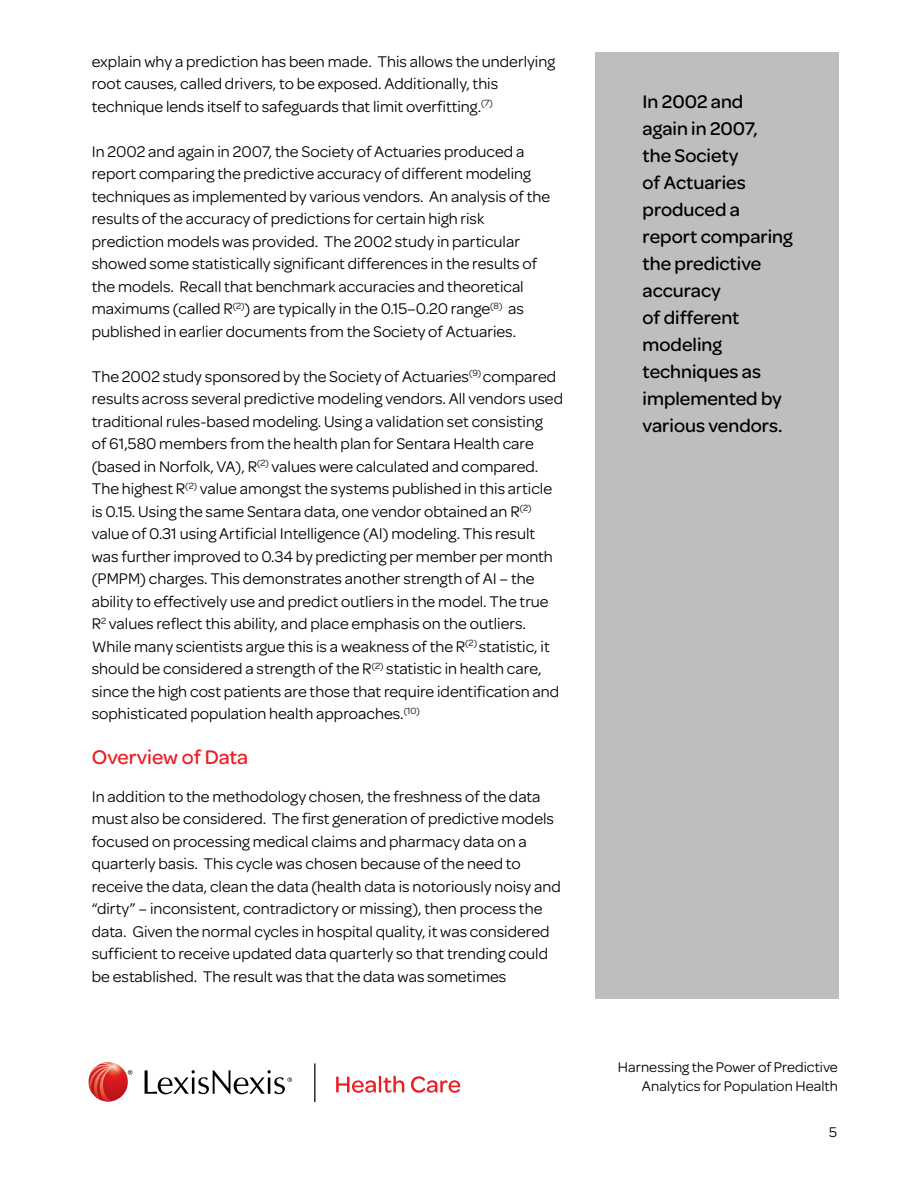
<style>
.page{position:relative;width:918px;height:1188px;background:#fff}
.page>*{position:absolute;margin:0;border:0;box-sizing:border-box;transform-origin:0 0}
.t1{font:500 21px "Omnes";color:#ed1d24}
.t2{font:500 19.5px/27px "Omnes";color:#000}
.t3{font:16.5px/22.5px "Omnes";color:#000}
.t4{font:15px/19.5px "Omnes";color:#000;text-align:right}
</style>
<div class="page">
<div style="left:596px;top:53px;width:243px;height:946px;background:#bcbec0"></div>
<svg style="left:336px;top:1076px;width:68px;height:17px"></svg>
<svg style="left:411px;top:1076px;width:49px;height:17px"></svg>
<svg style="left:128px;top:1070px;width:4px;height:5px"></svg>
<svg style="left:145px;top:1070px;width:147px;height:24px"></svg>
<img style="left:89px;top:1062px;width:39px;height:40px;border-radius:20px">
<img style="left:89px;top:1063px;width:32px;height:39px">
<hr style="left:314px;top:1063px;width:1px;height:39px;background:#000">
<p class="t3" style="left:92px;top:49px;width:465px">explain why a prediction has been made. This allows the underlying root causes, called drivers, to be exposed. Additionally, this technique lends itself to safeguards that limit overfitting.<sup>(7)</sup></p>
<p class="t3" style="left:92px;top:139px;width:460px">In 2002 and again in 2007, the Society of Actuaries produced a report comparing the predictive accuracy of different modeling techniques as implemented by various vendors. An analysis of the results of the accuracy of predictions for certain high risk prediction models was provided. The 2002 study in particular showed some statistically significant differences in the results of the models. Recall that benchmark accuracies and theoretical maximums (called R<sup>(2)</sup>) are typically in the 0.15–0.20 range<sup>(8)</sup> as published in earlier documents from the Society of Actuaries.</p>
<p class="t3" style="left:92px;top:364px;width:473px">The 2002 study sponsored by the Society of Actuaries<sup>(9)</sup> compared results across several predictive modeling vendors. All vendors used traditional rules-based modeling. Using a validation set consisting<br>of 61,580 members from the health plan for Sentara Health care (based in Norfolk, VA), R<sup>(2)</sup> values were calculated and compared.<br>The highest R<sup>(2)</sup> value amongst the systems published in this article is 0.15. Using the same Sentara data, one vendor obtained an R<sup>(2) </sup>value of 0.31 using Artificial Intelligence (AI) modeling. This result was further improved to 0.34 by predicting per member per month (PMPM) charges. This demonstrates another strength of AI – the ability to effectively use and predict outliers in the model. The true R<sup>2</sup> values reflect this ability, and place emphasis on the outliers.<br>While many scientists argue this is a weakness of the R<sup>(2)</sup> statistic, it should be considered a strength of the R<sup>(2)</sup> statistic in health care, since the high cost patients are those that require identification and sophisticated population health approaches.<sup>(10)</sup></p>
<p class="t1" style="left:92px;top:743px;width:158px">Overview of Data</p>
<p class="t3" style="left:92px;top:784px;width:471px">In addition to the methodology chosen, the freshness of the data must also be considered. The first generation of predictive models focused on processing medical claims and pharmacy data on a quarterly basis. This cycle was chosen because of the need to receive the data, clean the data (health data is notoriously noisy and “dirty” – inconsistent, contradictory or missing), then process the data. Given the normal cycles in hospital quality, it was considered sufficient to receive updated data quarterly so that trending could be established. The result was that the data was sometimes</p>
<p class="t2" style="left:643px;top:87px;width:152px">In 2002 and again in 2007,<br>the Society<br>of Actuaries produced a report comparing the predictive accuracy<br>of different modeling techniques as implemented by various vendors.</p>
<p class="t4" style="left:618px;top:1056px;width:222px">Harnessing the Power of Predictive<br>Analytics for Population Health</p>
<p class="t4" style="left:829px;top:1122px;width:9px">5</p>
</div>
